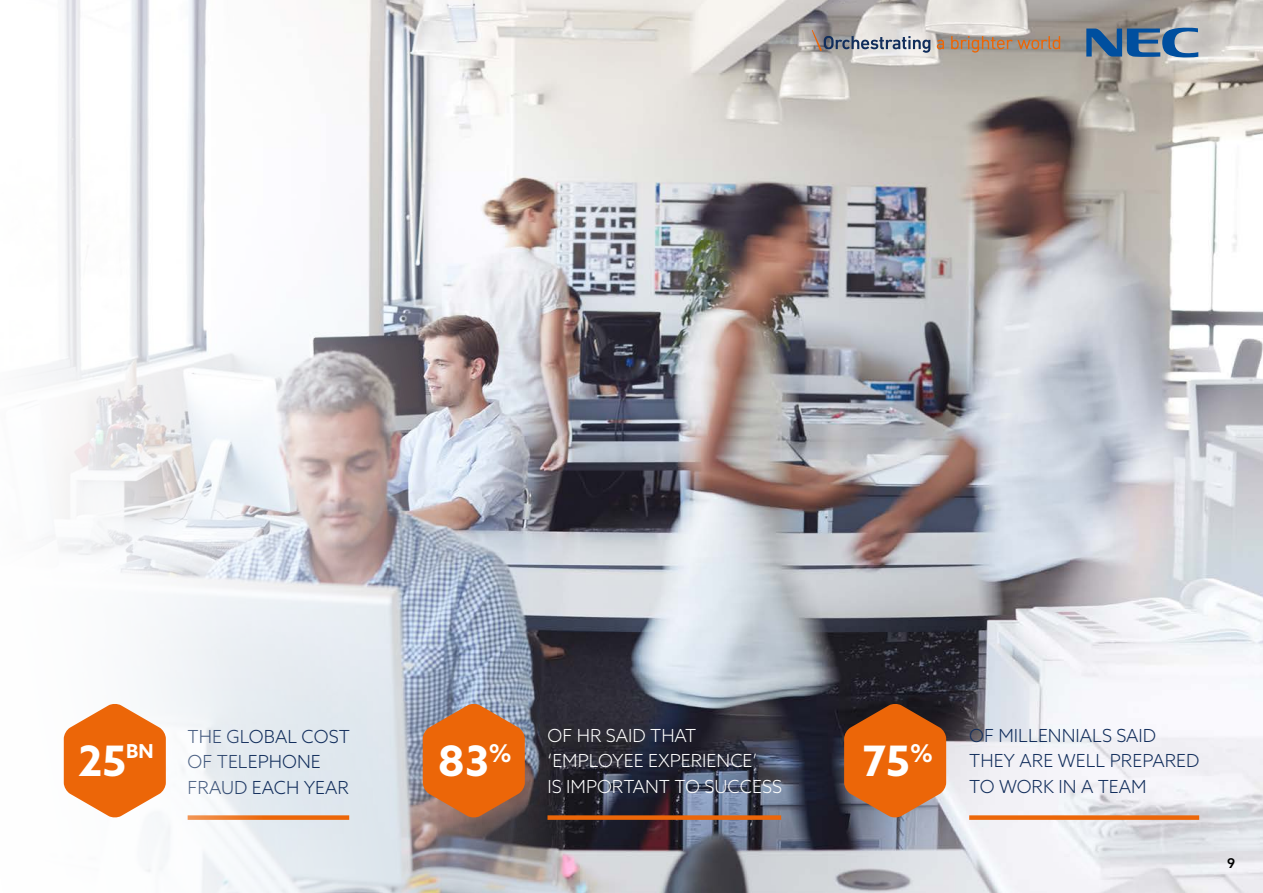
<style>
.page{position:relative;width:1263px;height:893px;background:#fff}
.page>*{position:absolute;margin:0;border:0;box-sizing:border-box;transform-origin:0 0}
.t1{font:700 42px "Azo Sans";color:#fff}
.t2{font:300 18px/25.5px "Azo Sans";color:#122e5c}
.t3{font:300 18px/25.5px "Azo Sans";color:#fff}
.t4{font:500 13.5px "Azo Sans";color:#000}
</style>
<div class="page">
<img style="left:578px;top:0;width:685px;height:893px">
<img style="left:280px;top:0;width:298px;height:893px">
<svg style="left:937px;top:40px;width:7px;height:9px"></svg>
<svg style="left:951px;top:36px;width:109px;height:17px;background:#ab8c73"></svg>
<svg style="left:812px;top:30px;width:118px;height:23px;background:#a4a6ad"></svg>
<svg style="left:1086px;top:27px;width:112px;height:31px;background:#587ca0"></svg>
<svg style="left:423px;top:703px;width:102px;height:115px;background:#d46d28"></svg>
<svg style="left:844px;top:703px;width:102px;height:115px;background:#c6601b"></svg>
<div style="left:188px;top:815px;width:161px;height:5px;background:#ec6608"></div>
<div style="left:547px;top:815px;width:234px;height:5px;background:#ec6608"></div>
<div style="left:969px;top:815px;width:230px;height:5px;background:#ec6608"></div>
<svg style="left:31px;top:0;width:249px;height:893px"></svg>
<svg style="left:64px;top:703px;width:102px;height:115px"></svg>
<p class="t2" style="left:188px;top:724px;width:164px">THE GLOBAL COST<br>OF TELEPHONE<br>FRAUD EACH YEAR</p>
<p class="t3" style="left:547px;top:722px;width:236px">OF HR SAID THAT ‘EMPLOYEE EXPERIENCE’<br>IS IMPORTANT TO SUCCESS</p>
<p class="t2" style="left:969px;top:722px;width:232px">OF MILLENNIALS SAID<br>THEY ARE WELL PREPARED<br>TO WORK IN A TEAM</p>
<h1 class="t1" style="left:78px;top:733px;width:77px">25<sup>BN</sup></h1>
<h1 class="t1" style="left:438px;top:733px;width:75px">83<sup>%</sup></h1>
<h1 class="t1" style="left:862px;top:733px;width:72px">75<sup>%</sup></h1>
<p class="t4" style="left:1227px;top:854px;width:10px">9</p>
</div>
